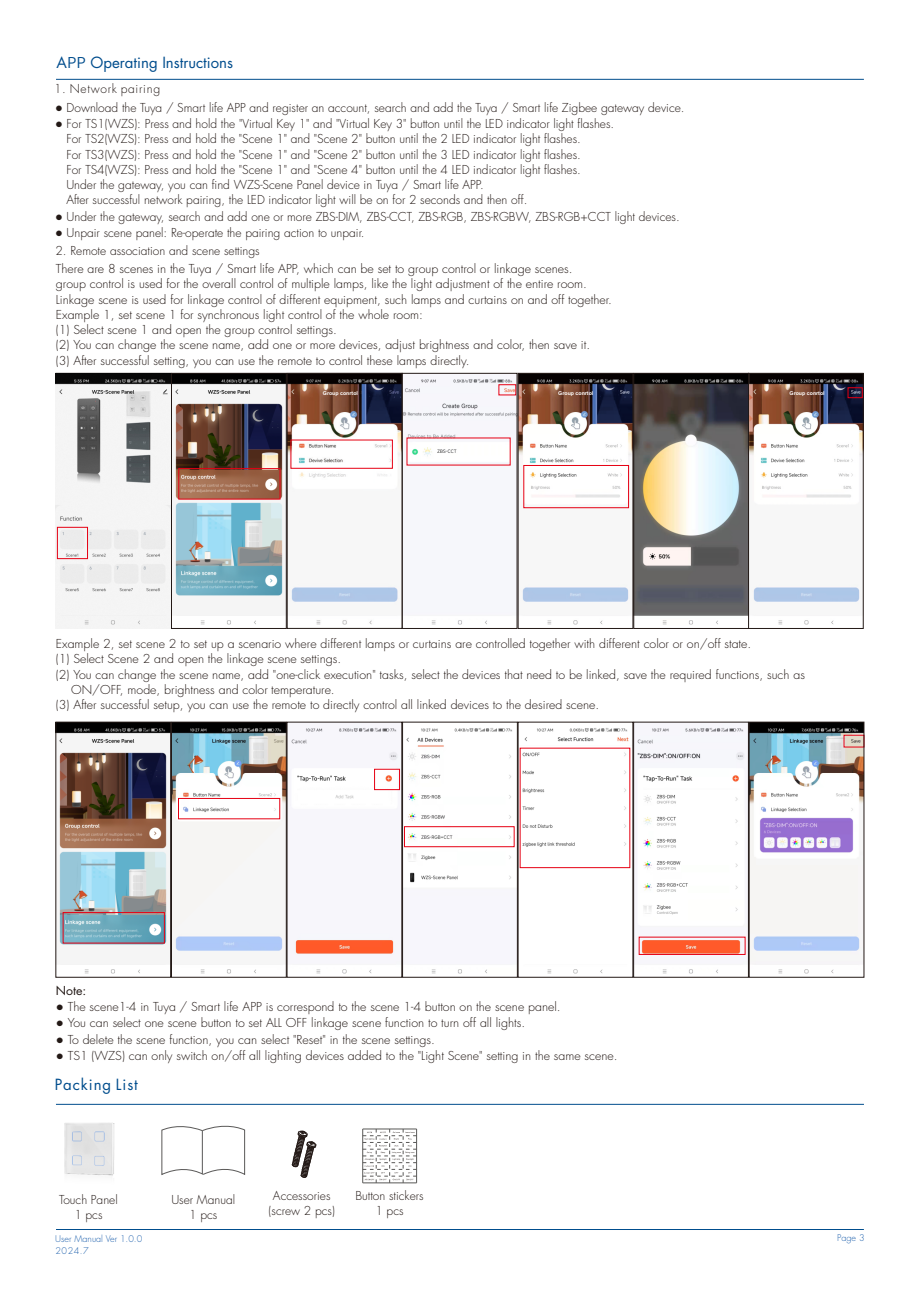
<style>
.page{position:relative;width:920px;height:1290px;background:#fff}
.page>*{position:absolute;margin:0;border:0;box-sizing:border-box;transform-origin:0 0}
.t1{font:15px "Futura Std";color:#004d8d}
.t2{font:15px "Futura Std";letter-spacing:.06em;color:#004d8d}
.t3{font:300 12px/15.3px "Futura Std";color:#231916;text-align:center}
.t4{font:300 12px "Futura Std";letter-spacing:.06em;color:#231916}
.t5{font:12px "Futura Std";color:#231916}
.t6{font:300 9px "Futura Std";color:#1f61ad}
.t7{font:700 5.25px "Arial";color:#fff}
.s1{font-family:"Source Han Sans CN"}
.s2{font-family:"Microsoft Ya Hei";font-weight:400}
</style>
<div class="page">
<img style="left:58px;top:373px;width:806px;height:256px">
<div style="left:748px;top:373px;width:115px;height:256px;border:1px solid #231916"></div>
<div style="left:56px;top:373px;width:115px;height:256px;border:1px solid #231916"></div>
<img style="left:58px;top:722px;width:804px;height:255px">
<div style="left:498px;top:384px;width:18px;height:11px;border:1px solid #e60013"></div>
<div style="left:178px;top:468px;width:102px;height:31px;border:1px solid #e60013"></div>
<div style="left:178px;top:798px;width:102px;height:21px;border:1px solid #e60013"></div>
<div style="left:374px;top:769px;width:26px;height:21px;border:1px solid #e60013"></div>
<div style="left:57px;top:527px;width:31px;height:32px;border:1px solid #e60013"></div>
<div style="left:639px;top:937px;width:106px;height:18px;border:1px solid #e60013"></div>
<div style="left:848px;top:387px;width:15px;height:11px;border:1px solid #e60013"></div>
<div style="left:404px;top:826px;width:111px;height:21px;border:1px solid #e60013"></div>
<div style="left:171px;top:373px;width:115px;height:256px;border:1px solid #231916"></div>
<div style="left:402px;top:373px;width:115px;height:256px;border:1px solid #231916"></div>
<div style="left:634px;top:373px;width:115px;height:256px;border:1px solid #231916"></div>
<div style="left:749px;top:722px;width:115px;height:255px;border:1px solid #231916"></div>
<div style="left:633px;top:722px;width:116px;height:255px;border:1px solid #231916"></div>
<div style="left:402px;top:722px;width:115px;height:255px;border:1px solid #231916"></div>
<div style="left:171px;top:722px;width:115px;height:255px;border:1px solid #231916"></div>
<div style="left:63px;top:912px;width:102px;height:31px;border:1px solid #e60013"></div>
<div style="left:56px;top:722px;width:115px;height:255px;border:1px solid #231916"></div>
<div style="left:290px;top:440px;width:103px;height:29px;border:1px solid #e60013"></div>
<div style="left:287px;top:373px;width:115px;height:256px;border:1px solid #231916"></div>
<div style="left:523px;top:465px;width:106px;height:43px;border:1px solid #e60013"></div>
<div style="left:518px;top:373px;width:115px;height:256px;border:1px solid #231916"></div>
<hr style="left:56px;top:79px;width:808px;height:1px;background:#004d8d">
<hr style="left:56px;top:1229px;width:808px;height:1px;background:#004d8d">
<svg style="left:161px;top:1125px;width:84px;height:50px"></svg>
<hr style="left:202px;top:1130px;width:1px;height:44px;background:#595857">
<hr style="left:56px;top:1104px;width:808px;height:1px;background:#004d8d">
<svg style="left:292px;top:1130px;width:24px;height:48px"></svg>
<hr style="left:362px;top:1129px;width:1px;height:54px;background:#595857">
<svg style="left:363px;top:1129px;width:54px;height:54px"></svg>
<img style="left:64px;top:1123px;width:51px;height:53px">
<p class="t1" style="left:57px;top:56px;width:178px">A<span class="s1">PP</span> Operating Instructions</p>
<p class="t3" style="left:55px;top:100px;width:631px"><span class="s2">●</span> Download the Tuya / Smart life APP and register an account, search and add the Tuya / Smart life Zigbee gateway device.</p>
<p class="t3" style="left:66px;top:116px;width:549px;text-align:left;text-indent:-11px"><span class="s2">●</span> For TS1(WZS): Press and hold the "Virtual Key 1" and "Virtual Key 3" button until the LED indicator light flashes.<br>For TS2(WZS): Press and hold the "Scene 1" and "Scene 2" button until the 2 LED indicator light flashes.<br>For TS3(WZS): Press and hold the "Scene 1" and "Scene 2" button until the 3 LED indicator light flashes.<br>For TS4(WZS): Press and hold the "Scene 1" and "Scene 4" button until the 4 LED indicator light flashes.<br>Under the gateway, you can find WZS-Scene Panel device in Tuya / Smart life APP.<br>After successful network pairing, the LED indicator light will be on for 2 seconds and then off.</p>
<p class="t3" style="left:55px;top:209px;width:626px"><span class="s2">●</span> Under the gateway, search and add one or more ZBS-DIM, ZBS-CCT, ZBS-RGB, ZBS-RGBW, ZBS-RGB+CCT light devices.</p>
<p class="t3" style="left:55px;top:225px;width:311px"><span class="s2">●</span> Unpair scene panel: Re-operate the pairing action to unpair.</p>
<p class="t4" style="left:54px;top:84px;width:108px">1. Network pairing</p>
<p class="t3" style="left:56px;top:243px;width:206px">2. Remote association and scene settings</p>
<p class="t3" style="left:56px;top:261px;width:557px;text-align:left">There are 8 scenes in the Tuya / Smart life APP, which can be set to group control or linkage scenes.<br>group control is used for the overall control of multiple lamps, like the light adjustment of the entire room.<br>Linkage scene is used for linkage control of different equipment, such lamps and curtains on and off together.<br>Example 1, set scene 1 for synchronous light control of the whole room:<br>(1) Select scene 1 and open the group control settings.<br>(2) You can change the scene name, add one or more devices, adjust brightness and color, then save it.<br>(3) After successful setting, you can use the remote to control these lamps directly.</p>
<p class="t7" style="left:323px;top:391px;width:37px">Group conrtol</p>
<p class="t7" style="left:558px;top:391px;width:37px">Group conrtol</p>
<p class="t7" style="left:790px;top:391px;width:37px">Group conrtol</p>
<p class="t3" style="left:56px;top:636px;width:697px">Example 2, set scene 2 to set up a scenario where different lamps or curtains are controlled together with different color or on/off state.</p>
<p class="t3" style="left:56px;top:652px;width:287px">(1) Select Scene 2 and open the linkage scene settings.</p>
<p class="t3" style="left:56px;top:667px;width:750px">(2) You can change the scene name, add "one-click execution" tasks, select the devices that need to be linked, save the required functions, such as</p>
<p class="t3" style="left:71px;top:682px;width:265px">ON/OFF, mode, brightness and color temperature.</p>
<p class="t3" style="left:56px;top:698px;width:545px">(3) After successful setup, you can use the remote to directly control all linked devices to the desired scene.</p>
<p class="t5" style="left:56px;top:985px;width:32px">Note:</p>
<p class="t3" style="left:56px;top:999px;width:506px"><span class="s2">●</span> The scene1-4 in Tuya / Smart life APP is correspond to the scene 1-4 button on the scene panel.</p>
<p class="t3" style="left:56px;top:1016px;width:471px"><span class="s2">●</span> You can select one scene button to set ALL OFF linkage scene function to turn off all lights.</p>
<p class="t3" style="left:56px;top:1032px;width:381px"><span class="s2">●</span> To delete the scene function, you can select "Reset" in the scene settings.</p>
<p class="t3" style="left:56px;top:1048px;width:563px"><span class="s2">●</span> TS1 (WZS) can only switch on/off all lighting devices added to the "Light Scene" setting in the same scene.</p>
<p class="t2" style="left:55px;top:1077px;width:85px">Packing List</p>
<p class="t3" style="left:59px;top:1192px;width:60px">Touch Panel<br>1 pcs</p>
<p class="t3" style="left:355px;top:1188px;width:70px">Button stickers<br>1 pcs</p>
<p class="t6" style="left:55px;top:1246px;width:35px">2024.7</p>
<p class="t3" style="left:171px;top:1192px;width:65px">User Manual<br>1 pcs</p>
<p class="t3" style="left:269px;top:1188px;width:68px">Accessories (screw 2 pcs)</p>
<p class="t6" style="left:55px;top:1234px;width:89px">User Manual Ver 1.0.0</p>
<p class="t6" style="left:837px;top:1234px;width:29px">Page 3</p>
</div>
